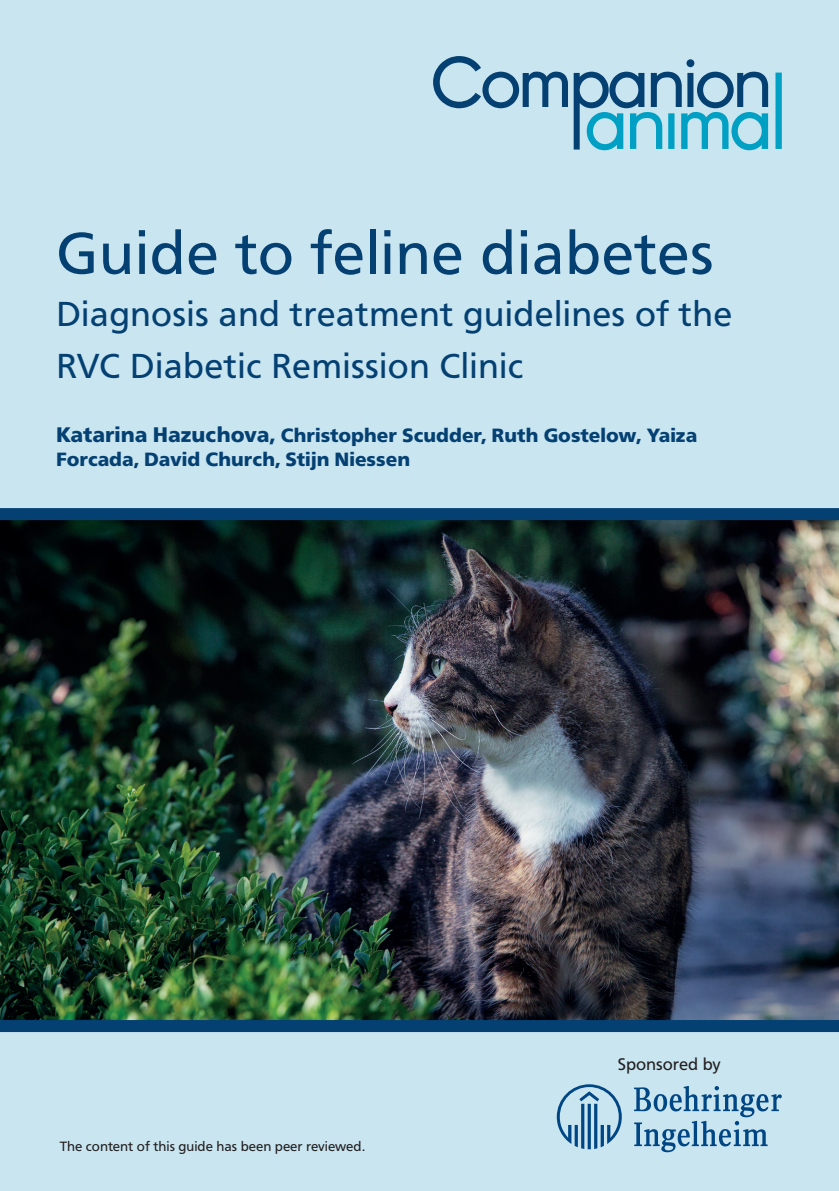
<style>
.page{position:relative;width:839px;height:1191px;background:#fff}
.page>*{position:absolute;margin:0;border:0;box-sizing:border-box;transform-origin:0 0}
.t1{font:62px "Frutus T";letter-spacing:.01em;color:#044072}
.t2{font:36.2px/52px "Frutus T";letter-spacing:.01em;color:#044072}
.t3{font:700 20px/24px "Frutus T";color:#044072}
.t4{font:17.4px "Frutus T";color:#231f20}
.t5{font:14px "Frutus T";color:#231f20}
.s1{font-size:22px}
</style>
<div class="page">
<img style="left:0;top:520px;width:839px;height:499px">
<div style="left:0;top:0;width:839px;height:514px;background:#c8e5f0"></div>
<div style="left:0;top:1025px;width:839px;height:165px;background:#c8e5f0"></div>
<svg style="left:433px;top:56px;width:349px;height:94px"></svg>
<div style="left:0;top:508px;width:839px;height:12px;background:#044072"></div>
<div style="left:0;top:1019px;width:839px;height:12px;background:#044072"></div>
<svg style="left:557px;top:1084px;width:65px;height:65px"></svg>
<svg style="left:634px;top:1086px;width:148px;height:66px"></svg>
<h1 class="t1" style="left:56px;top:217px;width:659px">Guide to feline diabetes</h1>
<h2 class="t2" style="left:56px;top:287px;width:678px">Diagnosis and treatment guidelines of the<br>RVC Diabetic Remission Clinic</h2>
<p class="t3" style="left:56px;top:422px;width:643px"><span class="s1">Katarina Hazuchova,</span> Christopher Scudder, Ruth Gostelow, Yaiza<br>Forcada, David Church, Stijn Niessen</p>
<p class="t5" style="left:60px;top:1137px;width:307px">The content of this guide has been peer reviewed.</p>
<p class="t4" style="left:618px;top:1053px;width:104px">Sponsored by</p>
</div>
